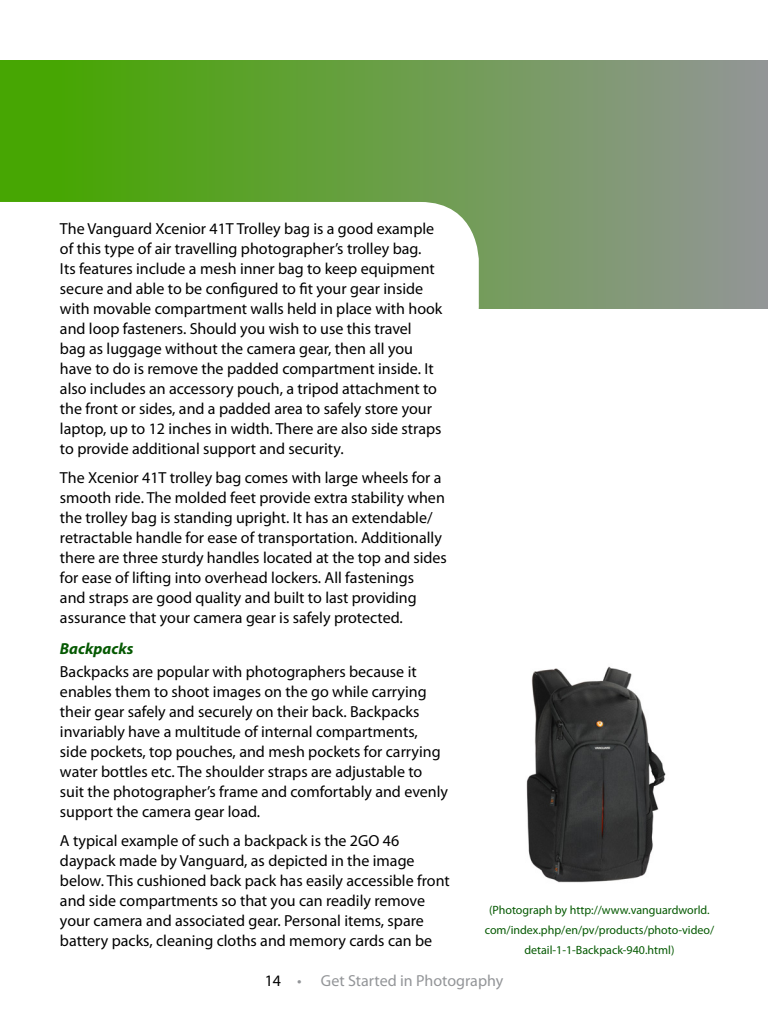
<style>
.page{position:relative;width:768px;height:1024px;background:#fff}
.page>*{position:absolute;margin:0;border:0;box-sizing:border-box;transform-origin:0 0}
.t1{font:16px/20px "Myriad Pro";color:#000}
.t2{font:16px "Myriad Pro";color:#939598}
.t3{font:italic 700 16px "Myriad Pro";color:#055902}
.t4{font:12px/20px "Myriad Pro";color:#055902;text-align:center}
.s1{color:#000}
</style>
<div class="page">
<svg style="left:0;top:60px;width:768px;height:249px"></svg>
<img style="left:526px;top:666px;width:140px;height:217px">
<p class="t1" style="left:60px;top:219px;width:384px">The Vanguard Xcenior 41T Trolley bag is a good example of this type of air travelling photographer’s trolley bag.<br>Its features include a mesh inner bag to keep equipment secure and able to be configured to fit your gear inside with movable compartment walls held in place with hook and loop fasteners. Should you wish to use this travel<br>bag as luggage without the camera gear, then all you have to do is remove the padded compartment inside. It also includes an accessory pouch, a tripod attachment to the front or sides, and a padded area to safely store your laptop, up to 12 inches in width. There are also side straps to provide additional support and security.</p>
<p class="t1" style="left:60px;top:467px;width:388px">The Xcenior 41T trolley bag comes with large wheels for a smooth ride. The molded feet provide extra stability when the trolley bag is standing upright. It has an extendable/ retractable handle for ease of transportation. Additionally there are three sturdy handles located at the top and sides for ease of lifting into overhead lockers. All fastenings<br>and straps are good quality and built to last providing assurance that your camera gear is safely protected.</p>
<p class="t3" style="left:60px;top:638px;width:75px">Backpacks</p>
<p class="t1" style="left:60px;top:661px;width:390px">Backpacks are popular with photographers because it enables them to shoot images on the go while carrying their gear safely and securely on their back. Backpacks invariably have a multitude of internal compartments, side pockets, top pouches, and mesh pockets for carrying water bottles etc. The shoulder straps are adjustable to suit the photographer’s frame and comfortably and evenly support the camera gear load.</p>
<p class="t1" style="left:60px;top:830px;width:391px">A typical example of such a backpack is the 2GO 46 daypack made by Vanguard, as depicted in the image below. This cushioned back pack has easily accessible front and side compartments so that you can readily remove your camera and associated gear. Personal items, spare battery packs, cleaning cloths and memory cards can be</p>
<p class="t4" style="left:485px;top:900px;width:231px">(Photograph by http://www.vanguardworld. com/index.php/en/pv/products/photo-video/ detail-1-1-Backpack-940.html)</p>
<p class="t2" style="left:265px;top:971px;width:240px"><span class="s1">14</span> • Get Started in Photography</p>
</div>
